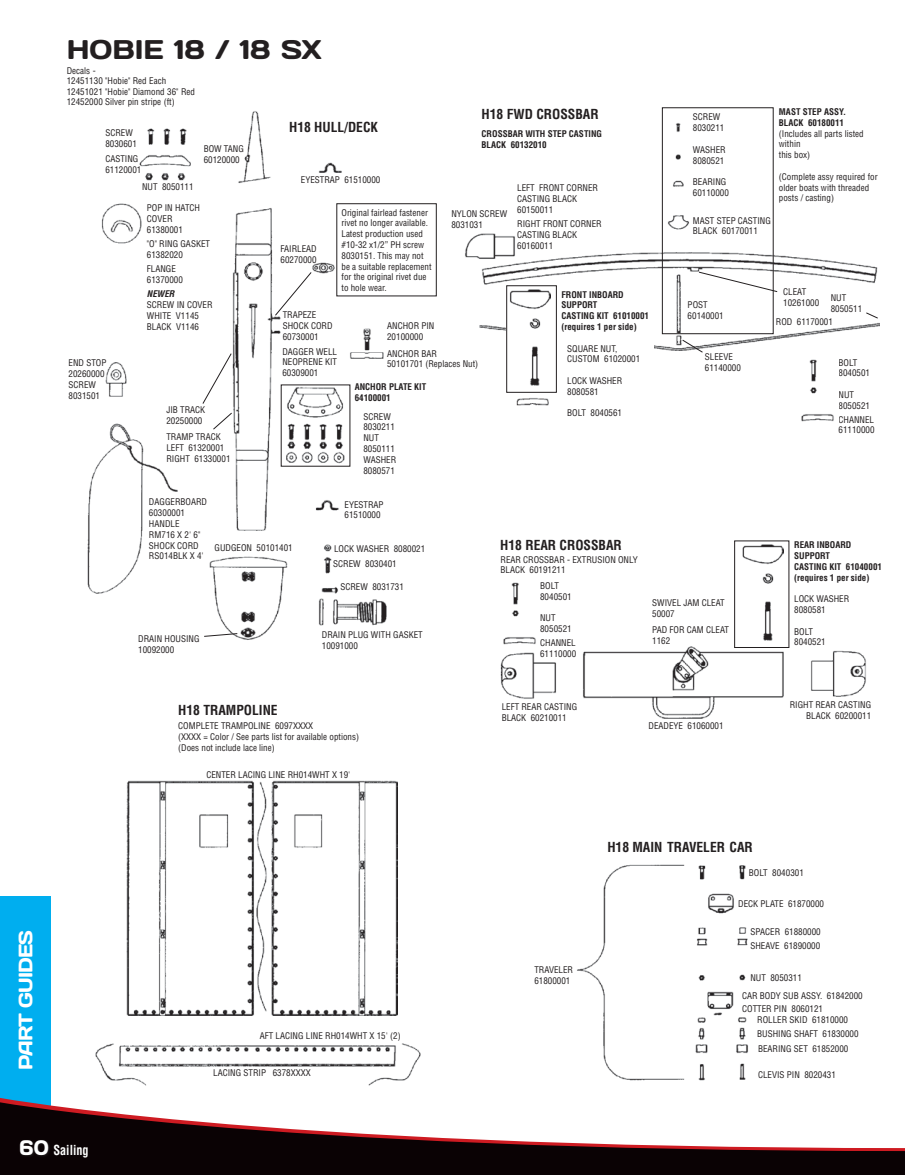
<style>
.page{position:relative;width:905px;height:1175px;background:#fff}
.page>*{position:absolute;margin:0;border:0;box-sizing:border-box;transform-origin:0 0}
.t1{font:27px "Days";color:#231f20}
.t2{font:19.5px "Days";letter-spacing:-.04em;color:#fff}
.t3{font:700 condensed 13.5px "Helvetica";color:#231f20}
.t4{font:700 condensed 13.5px "Helvetica";color:#fff;scale:.9 1}
.t5{font:condensed 9px/10.8px "Helvetica";color:#231f20}
.t6{font:700 condensed 9px/10.8px "Helvetica";color:#231f20}
.t7{font:italic 700 condensed 9px "Helvetica";color:#231f20}
.s1{font-family:"Days";font-weight:400;font-stretch:normal;font-size:21px}
</style>
<div class="page">
<div style="left:0;top:896px;width:51px;height:227px;background:#00aeef"></div>
<img style="left:480px;top:122px;width:399px;height:228px">
<img style="left:127px;top:781px;width:270px;height:234px">
<img style="left:95px;top:1043px;width:326px;height:43px">
<img style="left:500px;top:646px;width:366px;height:73px">
<img style="left:742px;top:544px;width:41px;height:97px">
<div style="left:734px;top:540px;width:55px;height:108px;border:1px solid #231f20"></div>
<img style="left:502px;top:582px;width:37px;height:66px">
<img style="left:87px;top:111px;width:301px;height:529px">
<svg style="left:202px;top:352px;width:30px;height:52px"></svg>
<svg style="left:212px;top:412px;width:21px;height:18px"></svg>
<svg style="left:274px;top:271px;width:38px;height:45px"></svg>
<svg style="left:203px;top:633px;width:35px;height:4px"></svg>
<img style="left:283px;top:386px;width:65px;height:78px">
<img style="left:577px;top:864px;width:171px;height:217px">
<div style="left:662px;top:107px;width:111px;height:227px;border:1px solid #231f20"></div>
<div style="left:557px;top:286px;width:96px;height:139px;background:#fff"></div>
<svg style="left:681px;top:339px;width:22px;height:14px"></svg>
<img style="left:465px;top:229px;width:52px;height:32px">
<svg style="left:865px;top:312px;width:13px;height:7px"></svg>
<svg style="left:698px;top:271px;width:80px;height:21px"></svg>
<div style="left:506px;top:286px;width:50px;height:106px;background:#fff"></div>
<img style="left:509px;top:289px;width:41px;height:97px">
<div style="left:506px;top:285px;width:50px;height:108px;border:1px solid #231f20"></div>
<img style="left:516px;top:398px;width:33px;height:8px">
<img style="left:801px;top:359px;width:33px;height:63px">
<img style="left:345px;top:323px;width:43px;height:42px">
<svg style="left:0;top:1100px;width:904px;height:74px"></svg>
<div style="left:20px;top:1139px;width:31px;height:18px;background:#231f20;opacity:.75"></div>
<h1 class="t1" style="left:67px;top:33px;width:256px">HOBIE 18 / 18 SX</h1>
<p class="t5" style="left:67px;top:65px;width:130px">Decals -<br>12451130 "Hobie" Red Each<br>12451021 "Hobie" Diamond 36" Red<br>12452000 Silver pin stripe (ft)</p>
<p class="t5" style="left:105px;top:127px;width:33px">SCREW<br>8030601</p>
<p class="t5" style="left:204px;top:143px;width:42px">BOW TANG</p>
<p class="t5" style="left:105px;top:154px;width:35px">CASTING</p>
<p class="t5" style="left:204px;top:154px;width:37px">60120000</p>
<p class="t5" style="left:105px;top:164px;width:37px">61120001</p>
<p class="t5" style="left:142px;top:181px;width:53px">NUT 8050111</p>
<p class="t5" style="left:69px;top:357px;width:39px">END STOP<br>20260000<br>SCREW<br>8031501</p>
<p class="t5" style="left:147px;top:202px;width:55px">POP IN HATCH<br>COVER<br>61380001</p>
<p class="t5" style="left:147px;top:238px;width:65px">"O" RING GASKET<br>61382020</p>
<p class="t5" style="left:147px;top:263px;width:37px">FLANGE<br>61370000</p>
<p class="t7" style="left:147px;top:288px;width:29px">NEWER</p>
<p class="t5" style="left:147px;top:299px;width:67px">SCREW IN COVER<br>WHITE V1145<br>BLACK V1146</p>
<p class="t5" style="left:166px;top:404px;width:40px">JIB TRACK<br>20250000</p>
<p class="t5" style="left:166px;top:431px;width:65px">TRAMP TRACK<br>LEFT 61320001<br>RIGHT 61330001</p>
<h3 class="t3" style="left:481px;top:105px;width:119px">H18 FWD CROSSBAR</h3>
<p class="t6" style="left:779px;top:106px;width:69px">MAST STEP ASSY.<br>BLACK 60180011</p>
<p class="t5" style="left:779px;top:128px;width:86px">(Includes all parts listed within<br>this box)</p>
<p class="t5" style="left:779px;top:171px;width:100px">(Complete assy required for older boats with threaded posts / casting)</p>
<p class="t5" style="left:693px;top:112px;width:33px">SCREW<br>8030211</p>
<p class="t5" style="left:693px;top:144px;width:34px">WASHER<br>8080521</p>
<p class="t5" style="left:693px;top:176px;width:37px">BEARING<br>60110000</p>
<p class="t5" style="left:693px;top:215px;width:80px">MAST STEP CASTING<br>BLACK 60170011</p>
<h3 class="t3" style="left:289px;top:119px;width:90px">H18 HULL/DECK</h3>
<p class="t6" style="left:481px;top:128px;width:122px">CROSSBAR WITH STEP CASTING<br>BLACK 60132010</p>
<p class="t5" style="left:301px;top:174px;width:81px">EYESTRAP 61510000</p>
<p class="t5" style="left:517px;top:183px;width:82px">LEFT FRONT CORNER<br>CASTING BLACK</p>
<p class="t5" style="left:341px;top:207px;width:88px">Original fairlead fastener</p>
<p class="t5" style="left:517px;top:204px;width:37px">60150011</p>
<p class="t5" style="left:341px;top:218px;width:92px">rivet no longer available.<br>Latest production used #10-32 x1/2” PH screw<br>8030151. This may not be a suitable replacement for the original rivet due to hole wear.</p>
<p class="t5" style="left:517px;top:219px;width:86px">RIGHT FRONT CORNER<br>CASTING BLACK<br>60160011</p>
<p class="t5" style="left:451px;top:208px;width:57px">NYLON SCREW<br>8031031</p>
<p class="t5" style="left:280px;top:243px;width:38px">FAIRLEAD<br>60270000</p>
<p class="t5" style="left:783px;top:286px;width:37px">CLEAT<br>10261000</p>
<p class="t5" style="left:830px;top:292px;width:33px">NUT<br>8050511</p>
<p class="t6" style="left:561px;top:289px;width:89px">FRONT INBOARD<br>SUPPORT<br>CASTING KIT 61010001 (requires 1 per side)</p>
<p class="t5" style="left:567px;top:343px;width:75px">SQUARE NUT,<br>CUSTOM 61020001</p>
<p class="t5" style="left:567px;top:375px;width:57px">LOCK WASHER<br>8080581</p>
<p class="t5" style="left:567px;top:407px;width:56px">BOLT 8040561</p>
<p class="t5" style="left:687px;top:299px;width:37px">POST<br>60140001</p>
<p class="t5" style="left:283px;top:309px;width:51px">TRAPEZE<br>SHOCK CORD<br>60730001</p>
<p class="t5" style="left:775px;top:316px;width:58px">ROD 61170001</p>
<p class="t5" style="left:387px;top:320px;width:49px">ANCHOR PIN<br>20100000</p>
<p class="t5" style="left:387px;top:348px;width:92px">ANCHOR BAR<br>50101701 (Replaces Nut)</p>
<p class="t5" style="left:282px;top:346px;width:56px;text-align:justify">DAGGER WELL NEOPRENE KIT 60309001</p>
<p class="t5" style="left:705px;top:351px;width:37px">SLEEVE<br>61140000</p>
<p class="t5" style="left:838px;top:357px;width:33px">BOLT<br>8040501</p>
<p class="t5" style="left:838px;top:389px;width:33px">NUT<br>8050521</p>
<p class="t5" style="left:838px;top:414px;width:37px">CHANNEL<br>61110000</p>
<p class="t6" style="left:355px;top:381px;width:73px">ANCHOR PLATE KIT<br>64100001</p>
<p class="t5" style="left:363px;top:411px;width:34px">SCREW<br>8030211<br>NUT<br>8050111<br>WASHER<br>8080571</p>
<p class="t5" style="left:149px;top:496px;width:60px">DAGGERBOARD<br>60300001<br>HANDLE<br>RM716 X 2' 6"<br>SHOCK CORD<br>RS014BLK X 4'</p>
<p class="t5" style="left:215px;top:542px;width:79px">GUDGEON 50101401</p>
<p class="t5" style="left:344px;top:499px;width:41px">EYESTRAP<br>61510000</p>
<p class="t5" style="left:334px;top:543px;width:93px">LOCK WASHER 8080021</p>
<p class="t5" style="left:333px;top:559px;width:65px">SCREW 8030401</p>
<p class="t5" style="left:340px;top:581px;width:65px">SCREW 8031731</p>
<p class="t5" style="left:138px;top:633px;width:63px">DRAIN HOUSING<br>10092000</p>
<p class="t5" style="left:322px;top:629px;width:102px">DRAIN PLUG WITH GASKET<br>10091000</p>
<h3 class="t3" style="left:178px;top:701px;width:101px">H18 TRAMPOLINE</h3>
<p class="t5" style="left:178px;top:720px;width:182px">COMPLETE TRAMPOLINE 6097XXXX<br>(XXXX = Color / See parts list for available options) (Does not include lace line)</p>
<p class="t5" style="left:206px;top:769px;width:146px">CENTER LACING LINE RH014WHT X 19'</p>
<h2 class="t2" style="left:13px;top:1070px;width:142px;rotate:-90deg">PART GUIDES</h2>
<h3 class="t4" style="left:20px;top:1141px;width:78px"><span class="s1">60</span> Sailing</h3>
<p class="t5" style="left:260px;top:1030px;width:142px">AFT LACING LINE RH014WHT X 15' (2)</p>
<p class="t5" style="left:213px;top:1067px;width:99px">LACING STRIP 6378XXXX</p>
<h3 class="t3" style="left:500px;top:536px;width:123px">H18 REAR CROSSBAR</h3>
<p class="t5" style="left:500px;top:554px;width:139px">REAR CROSSBAR - EXTRUSION ONLY<br>BLACK 60191211</p>
<p class="t5" style="left:540px;top:580px;width:33px">BOLT<br>8040501</p>
<p class="t5" style="left:540px;top:612px;width:33px">NUT<br>8050521</p>
<p class="t5" style="left:540px;top:637px;width:37px">CHANNEL<br>61110000</p>
<p class="t5" style="left:652px;top:597px;width:74px">SWIVEL JAM CLEAT<br>50007</p>
<p class="t5" style="left:652px;top:624px;width:78px">PAD FOR CAM CLEAT<br>1162</p>
<p class="t6" style="left:794px;top:539px;width:89px">REAR INBOARD<br>SUPPORT<br>CASTING KIT 61040001 (requires 1 per side)</p>
<p class="t5" style="left:794px;top:593px;width:57px">LOCK WASHER<br>8080581</p>
<p class="t5" style="left:794px;top:626px;width:33px">BOLT<br>8040521</p>
<p class="t5" style="left:501px;top:701px;width:77px">LEFT REAR CASTING<br>BLACK 60210011</p>
<p class="t5" style="left:789px;top:699px;width:83px;text-align:right">RIGHT REAR CASTING<br>BLACK 60200011</p>
<p class="t5" style="left:648px;top:720px;width:77px">DEADEYE 61060001</p>
<h3 class="t3" style="left:607px;top:838px;width:147px">H18 MAIN TRAVELER CAR</h3>
<p class="t5" style="left:749px;top:867px;width:56px">BOLT 8040301</p>
<p class="t5" style="left:738px;top:898px;width:87px">DECK PLATE 61870000</p>
<p class="t5" style="left:534px;top:964px;width:40px">TRAVELER<br>61800001</p>
<p class="t5" style="left:750px;top:924px;width:72px;line-height:13.8px">SPACER 61880000<br>SHEAVE 61890000</p>
<p class="t5" style="left:750px;top:972px;width:53px">NUT 8050311</p>
<p class="t5" style="left:742px;top:988px;width:122px;line-height:13.8px">CAR BODY SUB ASSY. 61842000<br>COTTER PIN 8060121</p>
<p class="t5" style="left:757px;top:1012px;width:103px;line-height:14.4px">ROLLER SKID 61810000<br>BUSHING SHAFT 61830000<br>BEARING SET 61852000</p>
<p class="t5" style="left:758px;top:1069px;width:79px">CLEVIS PIN 8020431</p>
</div>
